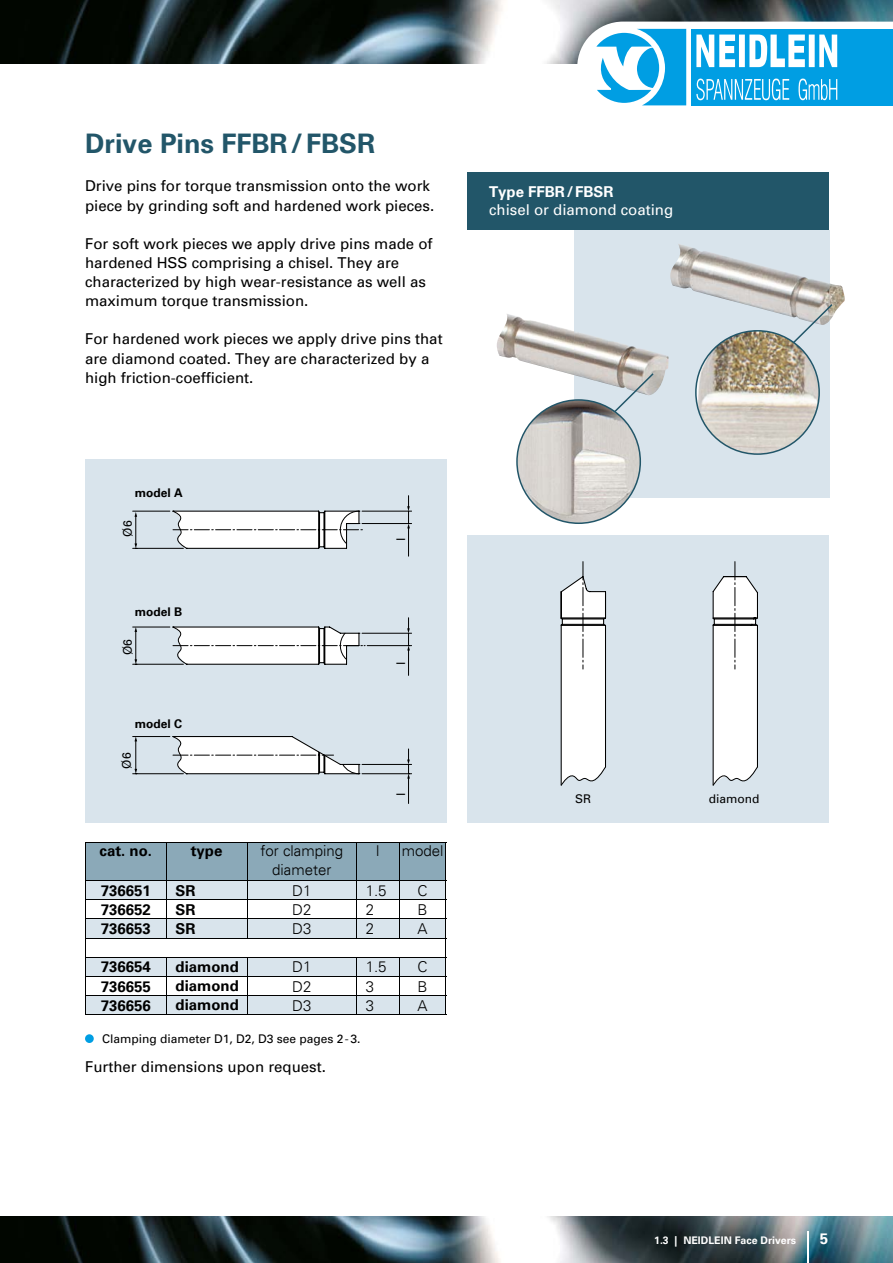
<style>
.page{position:relative;width:893px;height:1263px;background:#fff}
.page>*{position:absolute;margin:0;border:0;box-sizing:border-box;transform-origin:0 0}
.t1{font:700 27px "Univers";color:#225669}
.t2{font:15px/19.2px "Univers";color:#000}
.t3{font:700 15px "Univers";color:#000}
.t4{font:300 15px/19.2px "Univers";color:#000;text-align:center}
.t5{font:15px "Univers";color:#fff}
.t6{font:700 15px "Univers";color:#fff}
.t7{font:12px "Univers";color:#000}
.t8{font:700 12px "Univers";color:#000}
.t9{font:700 10.5px "Univers";color:#fff}
</style>
<div class="page">
<img style="left:0;top:1216px;width:893px;height:47px">
<img style="left:0;top:0;width:893px;height:64px">
<svg style="left:577px;top:22px;width:316px;height:84px"></svg>
<hr style="left:807px;top:1231px;width:2px;height:32px;background:#fff">
<div style="left:85px;top:459px;width:361px;height:364px;background:#d9e4ec"></div>
<svg style="left:132px;top:496px;width:280px;height:61px"></svg>
<svg style="left:132px;top:617px;width:280px;height:59px"></svg>
<svg style="left:132px;top:736px;width:280px;height:67px"></svg>
<div style="left:468px;top:536px;width:361px;height:287px;background:#d9e4ec"></div>
<div style="left:574px;top:230px;width:255px;height:267px;background:#d9e4ec"></div>
<div style="left:468px;top:172px;width:361px;height:58px;background:#225669"></div>
<svg style="left:85px;top:842px;width:362px;height:172px"></svg>
<hr style="left:85px;top:1014px;width:81px;height:1px;background:#000">
<hr style="left:166px;top:1014px;width:81px;height:1px;background:#000">
<hr style="left:247px;top:1014px;width:110px;height:1px;background:#000">
<hr style="left:357px;top:1014px;width:42px;height:1px;background:#000">
<hr style="left:399px;top:1014px;width:47px;height:1px;background:#000">
<img style="left:497px;top:314px;width:77px;height:59px">
<img style="left:574px;top:331px;width:94px;height:62px">
<img style="left:829px;top:283px;width:16px;height:34px">
<img style="left:670px;top:244px;width:159px;height:60px">
<img style="left:695px;top:304px;width:137px;height:151px">
<div style="left:85px;top:1034px;width:9px;height:9px;background:#009ee3;border-radius:50%"></div>
<svg style="left:561px;top:562px;width:197px;height:224px"></svg>
<svg style="left:516px;top:373px;width:138px;height:151px"></svg>
<h1 class="t1" style="left:85px;top:128px;width:292px">Drive Pins FFBR/FBSR</h1>
<p class="t2" style="left:85px;top:176px;width:351px">Drive pins for torque transmission onto the work piece by grinding soft and hardened work pieces.</p>
<p class="t2" style="left:85px;top:234px;width:349px">For soft work pieces we apply drive pins made of hardened HSS comprising a chisel. They are characterized by high wear-resistance as well as maximum torque transmission.</p>
<p class="t2" style="left:85px;top:329px;width:359px">For hardened work pieces we apply drive pins that are diamond coated. They are characterized by a high friction-coefficient.</p>
<p class="t8" style="left:135px;top:485px;width:49px">model A</p>
<p class="t7" style="left:120px;top:536px;width:18px;rotate:-90deg">Ø6</p>
<p class="t8" style="left:135px;top:604px;width:49px">model B</p>
<p class="t7" style="left:120px;top:655px;width:18px;rotate:-90deg">Ø6</p>
<p class="t8" style="left:135px;top:716px;width:49px">model C</p>
<p class="t7" style="left:119px;top:768px;width:18px;rotate:-90deg">Ø6</p>
<p class="t7" style="left:394px;top:541px;width:5px;rotate:-90deg">l</p>
<p class="t7" style="left:394px;top:665px;width:5px;rotate:-90deg">l</p>
<p class="t7" style="left:394px;top:796px;width:5px;rotate:-90deg">l</p>
<p class="t3" style="left:100px;top:842px;width:54px">cat. no.</p>
<p class="t3" style="left:191px;top:842px;width:33px">type</p>
<p class="t4" style="left:261px;top:841px;width:84px">for clamping diameter</p>
<p class="t4" style="left:376px;top:841px;width:5px">l</p>
<p class="t4" style="left:402px;top:841px;width:43px">model</p>
<p class="t3" style="left:101px;top:882px;width:52px">736651</p>
<p class="t3" style="left:176px;top:882px;width:22px">SR</p>
<p class="t4" style="left:292px;top:881px;width:21px">D1</p>
<p class="t4" style="left:366px;top:881px;width:22px">1.5</p>
<p class="t4" style="left:418px;top:881px;width:12px">C</p>
<p class="t3" style="left:101px;top:901px;width:52px">736652</p>
<p class="t3" style="left:176px;top:901px;width:22px">SR</p>
<p class="t4" style="left:292px;top:900px;width:21px">D2</p>
<p class="t4" style="left:366px;top:900px;width:10px">2</p>
<p class="t4" style="left:418px;top:900px;width:12px">B</p>
<p class="t3" style="left:101px;top:920px;width:52px">736653</p>
<p class="t3" style="left:176px;top:920px;width:22px">SR</p>
<p class="t4" style="left:292px;top:919px;width:21px">D3</p>
<p class="t4" style="left:366px;top:919px;width:10px">2</p>
<p class="t4" style="left:418px;top:919px;width:12px">A</p>
<p class="t3" style="left:101px;top:958px;width:52px">736654</p>
<p class="t3" style="left:176px;top:958px;width:65px">diamond</p>
<p class="t4" style="left:292px;top:957px;width:21px">D1</p>
<p class="t4" style="left:366px;top:957px;width:22px">1.5</p>
<p class="t4" style="left:418px;top:957px;width:12px">C</p>
<p class="t3" style="left:101px;top:977px;width:52px">736655</p>
<p class="t3" style="left:176px;top:977px;width:65px">diamond</p>
<p class="t4" style="left:292px;top:976px;width:21px">D2</p>
<p class="t4" style="left:366px;top:976px;width:10px">3</p>
<p class="t4" style="left:418px;top:976px;width:12px">B</p>
<p class="t3" style="left:101px;top:996px;width:52px">736656</p>
<p class="t3" style="left:176px;top:996px;width:65px">diamond</p>
<p class="t4" style="left:292px;top:996px;width:21px">D3</p>
<p class="t4" style="left:366px;top:996px;width:10px">3</p>
<p class="t4" style="left:418px;top:996px;width:12px">A</p>
<p class="t7" style="left:102px;top:1031px;width:260px">Clamping diameter D1, D2, D3 see pages 2 - 3.</p>
<p class="t2" style="left:85px;top:1057px;width:242px">Further dimensions upon request.</p>
<p class="t6" style="left:489px;top:183px;width:126px">Type FFBR/FBSR</p>
<p class="t5" style="left:489px;top:201px;width:186px">chisel or diamond coating</p>
<p class="t7" style="left:575px;top:792px;width:18px">SR</p>
<p class="t7" style="left:709px;top:792px;width:52px">diamond</p>
<p class="t9" style="left:654px;top:1234px;width:143px">1.3 | NEIDLEIN Face Drivers</p>
<p class="t6" style="left:820px;top:1230px;width:10px">5</p>
</div>
